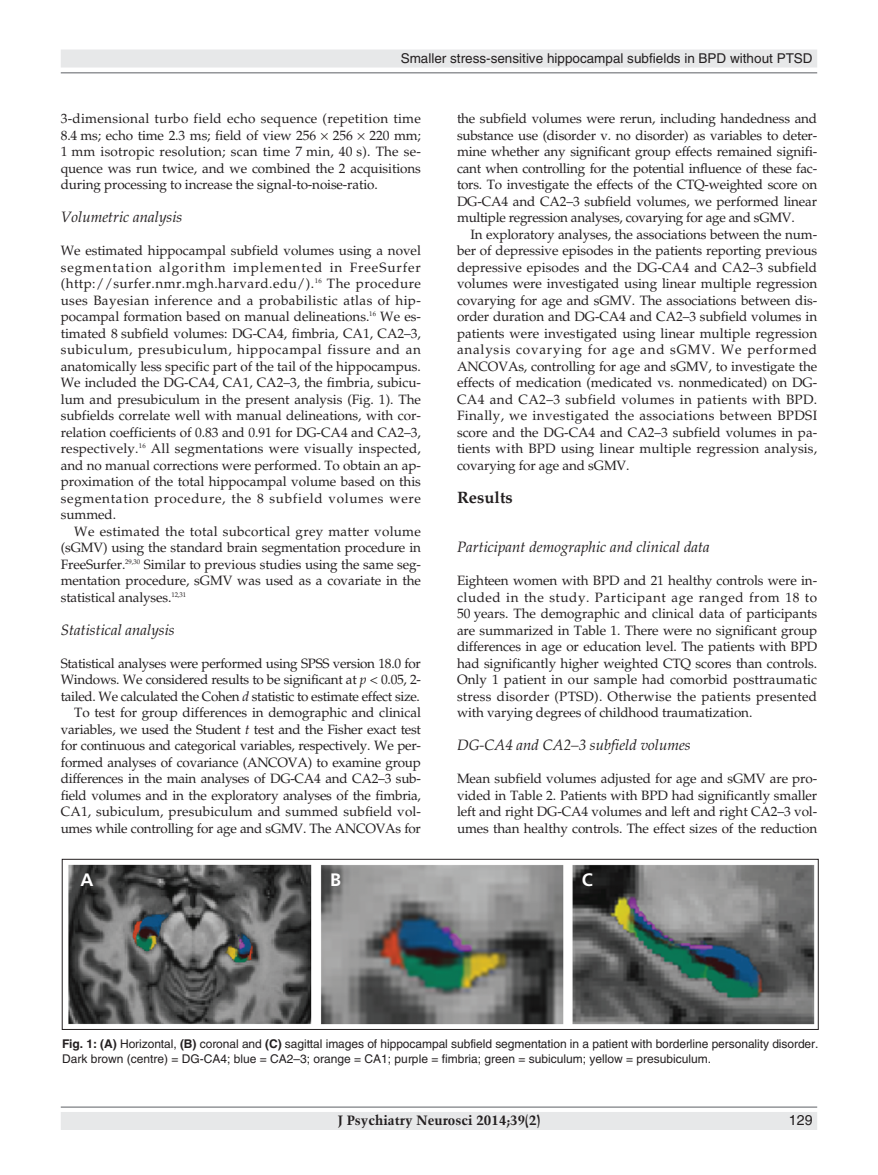
<style>
.page{position:relative;width:878px;height:1175px;background:#fff}
.page>*{position:absolute;margin:0;border:0;box-sizing:border-box;transform-origin:0 0}
.t1{font:700 18px "Frutiger";color:#fff}
.t2{font:700 16.5px "Palatino LT Std";color:#231f20}
.t3{font:italic 15px "Palatino LT Std";color:#231f20}
.t4{font:14.25px "Helvetica LT Std";color:#231f20}
.t5{font:13.5px/16.5px "Palatino LT Std";letter-spacing:-.02em;color:#231f20;text-align:justify}
.t6{font:13.5px "Helvetica LT Std";color:#231f20}
.t7{font:700 13.5px "Trump Mediaeval LT Std";color:#231f20}
.t8{font:12px/15px "Helvetica LT Std";letter-spacing:-.005em;color:#231f20}
.s1{font-style:italic}
.s2{font-weight:700}
</style>
<div class="page">
<div style="left:61px;top:50px;width:756px;height:18px;background:#e7e8e9"></div>
<hr style="left:61px;top:72px;width:756px;height:2px;background:#939598">
<div style="left:61px;top:1112px;width:756px;height:18px;background:#e7e8e9"></div>
<hr style="left:61px;top:1106px;width:756px;height:1px;background:#939598">
<img style="left:68px;top:864px;width:747px;height:161px">
<div style="left:62px;top:859px;width:756px;height:170px;border:1px solid #231f20"></div>
<p class="t6" style="left:400px;top:53px;width:413px">Smaller stress-sensitive hippocampal subfields in BPD without PTSD</p>
<p class="t5" style="left:61px;top:112px;width:362px">3-dimensional turbo field echo sequence (repetition time 8.4 ms; echo time 2.3 ms; field of view 256 256 220 mm; 1 mm isotropic resolution; scan time 7 min, 40 s). The se&shy;quence was run twice, and we combined the 2 acquisitions during processing to increase the signal-to-noise-ratio.</p>
<p class="t3" style="left:61px;top:211px;width:123px">Volumetric analysis</p>
<p class="t5" style="left:61px;top:244px;width:362px">We estimated hippocampal subfield volumes using a novel segmentation algorithm implemented in FreeSurfer (http://surfer.nmr.mgh.harvard.edu/).<sup>16</sup> The procedure uses Bayesian inference and a probabilistic atlas of hip&shy;pocampal formation based on manual delineations.<sup>16</sup> We es&shy;timated 8 subfield volumes: DG-CA4, fimbria, CA1, CA2–3, subiculum, presubiculum, hippocampal fissure and an anatomically less specific part of the tail of the hippocampus.<br>We included the DG-CA4, CA1, CA2–3, the fimbria, subicu&shy;lum and presubiculum in the present analysis (Fig. 1). The subfields correlate well with manual delineations, with cor&shy;relation coefficients of 0.83 and 0.91 for DG-CA4 and CA2–3, respectively.<sup>16</sup> All segmentations were visually inspected, and no manual corrections were performed. To obtain an ap&shy;proximation of the total hippocampal volume based on this segmentation procedure, the 8 subfield volumes were summed.</p>
<p class="t5" style="left:61px;top:524px;width:362px;text-indent:14px">We estimated the total subcortical grey matter volume (sGMV) using the standard brain segmentation procedure in FreeSurfer.<sup>29,30</sup> Similar to previous studies using the same seg&shy;mentation procedure, sGMV was used as a covariate in the statistical analyses.<sup>12,31</sup></p>
<p class="t3" style="left:61px;top:624px;width:115px">Statistical analysis</p>
<p class="t5" style="left:61px;top:656px;width:362px;text-align:right">Statistical analyses were performed using SPSS version 18.0 for Windows. We considered results to be significant at <span class="s1">p</span> &lt; 0.05, 2- tailed. We calculated the Cohen <span class="s1">d</span> statistic to estimate effect size.<br>To test for group differences in demographic and clinical variables, we used the Student <span class="s1">t</span> test and the Fisher exact test for continuous and categorical variables, respectively. We per&shy;formed analyses of covariance (ANCOVA) to examine group differences in the main analyses of DG-CA4 and CA2–3 sub&shy;field volumes and in the exploratory analyses of the fimbria, CA1, subiculum, presubiculum and summed subfield vol&shy;umes while controlling for age and sGMV. The ANCOVAs for</p>
<p class="t5" style="left:457px;top:112px;width:362px">the subfield volumes were rerun, including handedness and substance use (disorder v. no disorder) as variables to deter&shy;mine whether any significant group effects remained signifi&shy;cant when controlling for the potential influence of these fac&shy;tors. To investigate the effects of the CTQ-weighted score on DG-CA4 and CA2–3 subfield volumes, we performed linear multiple regression analyses, covarying for age and sGMV.</p>
<p class="t5" style="left:457px;top:227px;width:362px;text-indent:14px">In exploratory analyses, the associations between the num&shy;ber of depressive episodes in the patients reporting previous depressive episodes and the DG-CA4 and CA2–3 subfield volumes were investigated using linear multiple regression covarying for age and sGMV. The associations between dis&shy;order duration and DG-CA4 and CA2–3 subfield volumes in patients were investigated using linear multiple regression analysis covarying for age and sGMV. We performed ANCOVAs, controlling for age and sGMV, to investigate the effects of medication (medicated vs. nonmedicated) on DG-CA4 and CA2–3 subfield volumes in patients with BPD.<br>Finally, we investigated the associations between BPDSI score and the DG-CA4 and CA2–3 subfield volumes in pa&shy;tients with BPD using linear multiple regression analysis, covarying for age and sGMV.</p>
<p class="t2" style="left:457px;top:491px;width:57px">Results</p>
<p class="t3" style="left:457px;top:541px;width:254px">Participant demographic and clinical data</p>
<p class="t5" style="left:457px;top:574px;width:362px">Eighteen women with BPD and 21 healthy controls were in&shy;cluded in the study. Participant age ranged from 18 to 50 years. The demographic and clinical data of participants are summarized in Table 1. There were no significant group differences in age or education level. The patients with BPD had significantly higher weighted CTQ scores than controls.<br>Only 1 patient in our sample had comorbid posttraumatic stress disorder (PTSD). Otherwise the patients presented with varying degrees of childhood traumatization.</p>
<p class="t3" style="left:457px;top:739px;width:235px">DG-CA4 and CA2–3 subfield volumes</p>
<p class="t5" style="left:457px;top:772px;width:362px">Mean subfield volumes adjusted for age and sGMV are pro&shy;vided in Table 2. Patients with BPD had significantly smaller left and right DG-CA4 volumes and left and right CA2–3 vol&shy;umes than healthy controls. The effect sizes of the reduction</p>
<h1 class="t1" style="left:81px;top:872px;width:14px">A</h1>
<h1 class="t1" style="left:330px;top:872px;width:12px">B</h1>
<h1 class="t1" style="left:581px;top:872px;width:12px">C</h1>
<p class="t8" style="left:62px;top:1037px;width:758px"><span class="s2">Fig. 1: (A)</span> Horizontal, <span class="s2">(B)</span> coronal and <span class="s2">(C)</span> sagittal images of hippocampal subfield segmentation in a patient with borderline personality disorder.<br>Dark brown (centre) = DG-CA4; blue = CA2–3; orange = CA1; purple = fimbria; green = subiculum; yellow = presubiculum.</p>
<p class="t7" style="left:337px;top:1112px;width:204px">J Psychiatry Neurosci 2014;39(2)</p>
<p class="t4" style="left:788px;top:1115px;width:25px">129</p>
</div>
